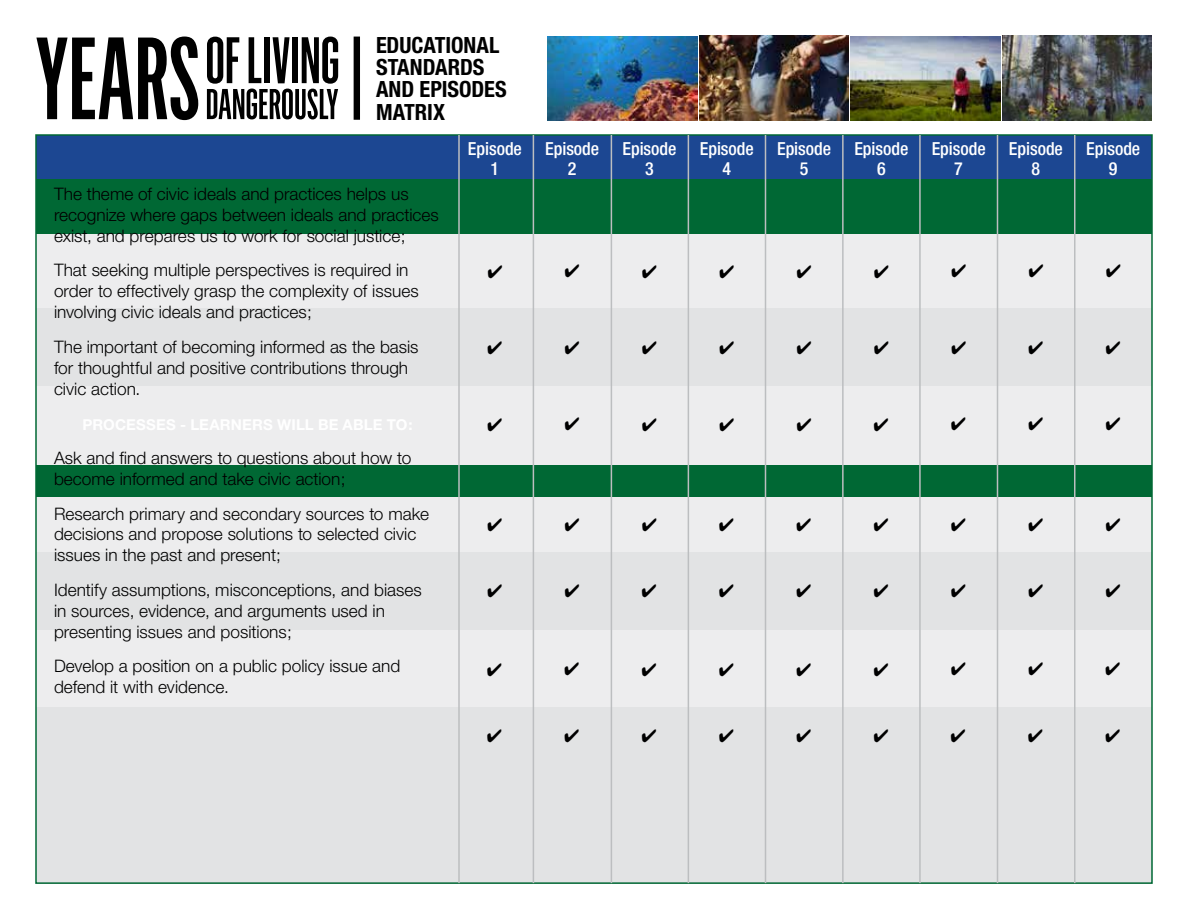
<style>
.page{position:relative;width:1188px;height:918px;background:#fff}
.page>*{position:absolute;margin:0;border:0;box-sizing:border-box;transform-origin:0 0}
.t1{font:700 condensed 22.35px/22.4px "Helvetica Neue";letter-spacing:-.005em;color:#000}
.t2{font:500 condensed 18px "Helvetica Neue";letter-spacing:-.005em;color:#fff}
.t3{font:300 17.25px/21px "Helvetica Neue";color:#000}
</style>
<div class="page">
<svg style="left:207px;top:37px;width:131px;height:82px"></svg>
<svg style="left:36px;top:37px;width:162px;height:83px"></svg>
<div style="left:354px;top:37px;width:6px;height:83px;background:#000"></div>
<img style="left:548px;top:36px;width:149px;height:84px">
<img style="left:699px;top:36px;width:150px;height:84px">
<img style="left:851px;top:36px;width:149px;height:84px">
<img style="left:1002px;top:36px;width:150px;height:84px">
<div style="left:36px;top:135px;width:1116px;height:49px;background:#1c4792"></div>
<div style="left:36px;top:180px;width:1116px;height:703px;background:#ededee"></div>
<div style="left:36px;top:309px;width:1116px;height:77px;background:#e2e3e4"></div>
<div style="left:36px;top:553px;width:1116px;height:77px;background:#e2e3e4"></div>
<div style="left:36px;top:707px;width:1116px;height:177px;background:#e2e3e4"></div>
<div style="left:36px;top:179px;width:1116px;height:55px;background:#006834"></div>
<div style="left:36px;top:465px;width:1116px;height:32px;background:#006834"></div>
<hr style="left:458px;top:135px;width:2px;height:748px;background:#bcbec0">
<hr style="left:533px;top:135px;width:1px;height:748px;background:#bcbec0">
<hr style="left:611px;top:135px;width:1px;height:748px;background:#bcbec0">
<hr style="left:688px;top:135px;width:1px;height:748px;background:#bcbec0">
<hr style="left:765px;top:135px;width:1px;height:748px;background:#bcbec0">
<hr style="left:842px;top:135px;width:2px;height:748px;background:#bcbec0">
<hr style="left:919px;top:135px;width:2px;height:748px;background:#bcbec0">
<hr style="left:997px;top:135px;width:1px;height:748px;background:#bcbec0">
<hr style="left:1074px;top:135px;width:2px;height:748px;background:#bcbec0">
<p class="t1" style="left:376px;top:33px;width:132px">EDUCATIONAL<br>STANDARDS<br>AND EPISODES<br>MATRIX</p>
<p class="t2" style="left:468px;top:138px;width:56px">Episode</p>
<p class="t2" style="left:545px;top:138px;width:56px">Episode</p>
<p class="t2" style="left:623px;top:138px;width:56px">Episode</p>
<p class="t2" style="left:700px;top:138px;width:56px">Episode</p>
<p class="t2" style="left:777px;top:138px;width:56px">Episode</p>
<p class="t2" style="left:854px;top:138px;width:56px">Episode</p>
<p class="t2" style="left:932px;top:138px;width:56px">Episode</p>
<p class="t2" style="left:1009px;top:138px;width:56px">Episode</p>
<p class="t2" style="left:1086px;top:138px;width:56px">Episode</p>
<p class="t2" style="left:491px;top:158px;width:10px">1</p>
<p class="t2" style="left:568px;top:158px;width:10px">2</p>
<p class="t2" style="left:645px;top:158px;width:10px">3</p>
<p class="t2" style="left:722px;top:158px;width:10px">4</p>
<p class="t2" style="left:800px;top:158px;width:10px">5</p>
<p class="t2" style="left:877px;top:158px;width:10px">6</p>
<p class="t2" style="left:954px;top:158px;width:10px">7</p>
<p class="t2" style="left:1032px;top:158px;width:10px">8</p>
<p class="t2" style="left:1109px;top:158px;width:10px">9</p>
<p class="t3" style="left:54px;top:183px;width:386px">The theme of civic ideals and practices helps us recognize where gaps between ideals and practices exist, and prepares us to work for social justice;</p>
<p class="t3" style="left:54px;top:260px;width:366px">That seeking multiple perspectives is required in order to effectively grasp the complexity of issues involving civic ideals and practices;</p>
<p class="t3" style="left:54px;top:336px;width:366px">The important of becoming informed as the basis for thoughtful and positive contributions through civic action.</p>
<p class="t3" style="left:54px;top:447px;width:359px">Ask and find answers to questions about how to become informed and take civic action;</p>
<p class="t3" style="left:54px;top:503px;width:376px">Research primary and secondary sources to make decisions and propose solutions to selected civic issues in the past and present;</p>
<p class="t3" style="left:54px;top:579px;width:369px">Identify assumptions, misconceptions, and biases in sources, evidence, and arguments used in presenting issues and positions;</p>
<p class="t3" style="left:54px;top:655px;width:348px">Develop a position on a public policy issue and defend it with evidence.</p>
</div>
